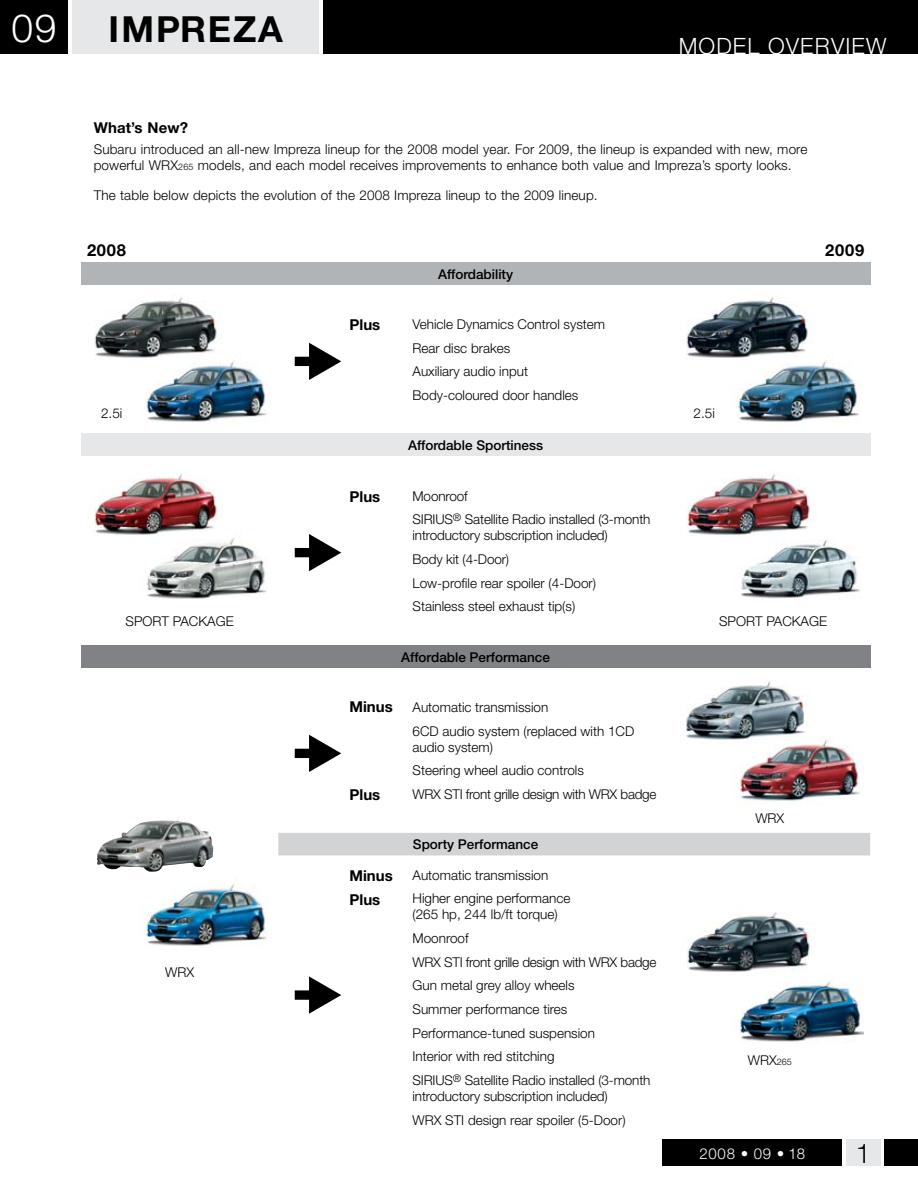
<style>
.page{position:relative;width:918px;height:1188px;background:#fff}
.page>*{position:absolute;margin:0;border:0;box-sizing:border-box;transform-origin:0 0}
.t1{font:300 39px "Helvetica Neue";color:#fff}
.t2{font:700 36px "Helvetica Neue";letter-spacing:.05em;color:#000}
.t3{font:300 27px "Helvetica Neue";color:#000}
.t4{font:300 22.5px "Helvetica Neue";letter-spacing:.05em;color:#fff}
.t5{font:700 16.5px "Helvetica Neue";letter-spacing:.05em;color:#000}
.t6{font:700 15px "Helvetica Neue";color:#000}
.t7{font:300 15px "Helvetica Neue";letter-spacing:.05em;color:#fff}
.t8{font:300 13.5px/23.7px "Helvetica Neue";color:#000}
.t9{font:500 13.5px "Helvetica Neue";color:#000}
.s1{font-size:9px}
</style>
<div class="page">
<div style="left:884px;top:1139px;width:34px;height:27px;background:#000"></div>
<div style="left:846px;top:1139px;width:34px;height:27px;background:#e6e7e8"></div>
<div style="left:663px;top:1139px;width:179px;height:27px;background:#000"></div>
<div style="left:0;top:0;width:68px;height:54px;background:#000"></div>
<div style="left:72px;top:0;width:247px;height:54px;background:#e6e7e8"></div>
<div style="left:323px;top:0;width:595px;height:54px;background:#000"></div>
<div style="left:81px;top:262px;width:789px;height:23px;background:#b1b4b6"></div>
<div style="left:81px;top:434px;width:789px;height:22px;background:#e6e7e8"></div>
<div style="left:81px;top:645px;width:789px;height:23px;background:#808285"></div>
<div style="left:278px;top:833px;width:592px;height:22px;background:#d1d3d4"></div>
<svg style="left:295px;top:976px;width:46px;height:38px"></svg>
<svg style="left:295px;top:534px;width:46px;height:37px"></svg>
<svg style="left:295px;top:343px;width:46px;height:37px"></svg>
<img style="left:144px;top:360px;width:124px;height:62px">
<img style="left:94px;top:297px;width:123px;height:61px">
<svg style="left:295px;top:735px;width:46px;height:37px"></svg>
<img style="left:735px;top:360px;width:125px;height:62px">
<img style="left:686px;top:296px;width:122px;height:63px">
<img style="left:147px;top:537px;width:120px;height:62px">
<img style="left:94px;top:471px;width:124px;height:65px">
<img style="left:741px;top:540px;width:120px;height:59px">
<img style="left:687px;top:474px;width:127px;height:62px">
<img style="left:144px;top:870px;width:123px;height:76px">
<img style="left:133px;top:817px;width:46px;height:11px">
<img style="left:739px;top:740px;width:122px;height:61px">
<img style="left:685px;top:681px;width:131px;height:63px">
<img style="left:740px;top:982px;width:123px;height:60px">
<img style="left:687px;top:912px;width:123px;height:60px">
<h1 class="t1" style="left:11px;top:4px;width:47px">09</h1>
<h2 class="t2" style="left:108px;top:7px;width:176px">IMPREZA</h2>
<h3 class="t4" style="left:679px;top:32px;width:209px">MODEL OVERVIEW</h3>
<p class="t6" style="left:94px;top:119px;width:96px">What’s New?</p>
<p class="t8" style="left:94px;top:141px;width:715px;line-height:16.5px">Subaru introduced an all-new Impreza lineup for the 2008 model year. For 2009, the lineup is expanded with new, more powerful WRX<span class="s1">265</span> models, and each model receives improvements to enhance both value and Impreza’s sporty looks.</p>
<p class="t8" style="left:94px;top:184px;width:505px">The table below depicts the evolution of the 2008 Impreza lineup to the 2009 lineup.</p>
<p class="t5" style="left:87px;top:240px;width:41px">2008</p>
<p class="t5" style="left:825px;top:240px;width:41px">2009</p>
<p class="t9" style="left:438px;top:266px;width:77px">Affordability</p>
<p class="t8" style="left:413px;top:312px;width:194px">Vehicle Dynamics Control system<br>Rear disc brakes<br>Auxiliary audio input<br>Body-coloured door handles</p>
<p class="t9" style="left:408px;top:437px;width:137px">Affordable Sportiness</p>
<p class="t8" style="left:413px;top:484px;width:239px">Moonroof<br>SIRIUS<sup>®</sup> Satellite Radio installed (3-month</p>
<p class="t8" style="left:413px;top:523px;width:197px">introductory subscription included)<br>Body kit (4-Door)<br>Low-profile rear spoiler (4-Door)<br>Stainless steel exhaust tip(s)</p>
<p class="t9" style="left:401px;top:649px;width:150px">Affordable Performance</p>
<p class="t6" style="left:350px;top:316px;width:32px">Plus</p>
<p class="t8" style="left:694px;top:401px;width:23px">2.5i</p>
<p class="t8" style="left:101px;top:401px;width:23px">2.5i</p>
<p class="t6" style="left:350px;top:487px;width:32px">Plus</p>
<p class="t8" style="left:719px;top:609px;width:110px">SPORT PACKAGE</p>
<p class="t8" style="left:126px;top:609px;width:110px">SPORT PACKAGE</p>
<p class="t8" style="left:165px;top:960px;width:30px">WRX</p>
<p class="t6" style="left:350px;top:698px;width:45px">Minus</p>
<p class="t6" style="left:350px;top:785px;width:32px">Plus</p>
<p class="t6" style="left:350px;top:867px;width:45px">Minus</p>
<p class="t6" style="left:350px;top:891px;width:32px">Plus</p>
<p class="t8" style="left:413px;top:695px;width:223px">Automatic transmission<br>6CD audio system (replaced with 1CD</p>
<p class="t8" style="left:413px;top:735px;width:245px">audio system)<br>Steering wheel audio controls<br>WRX STI front grille design with WRX badge</p>
<p class="t9" style="left:413px;top:837px;width:127px">Sporty Performance</p>
<p class="t8" style="left:413px;top:863px;width:159px">Automatic transmission<br>Higher engine performance</p>
<p class="t8" style="left:413px;top:902px;width:245px">(265 hp, 244 lb/ft torque)<br>Moonroof<br>WRX STI front grille design with WRX badge<br>Gun metal grey alloy wheels<br>Summer performance tires<br>Performance-tuned suspension<br>Interior with red stitching<br>SIRIUS<sup>®</sup> Satellite Radio installed (3-month</p>
<p class="t8" style="left:413px;top:1084px;width:215px">introductory subscription included)<br>WRX STI design rear spoiler (5-Door)</p>
<p class="t8" style="left:755px;top:806px;width:30px">WRX</p>
<p class="t8" style="left:748px;top:1049px;width:46px">WRX<span class="s1">265</span></p>
<p class="t7" style="left:699px;top:1145px;width:107px">2008 • 09 • 18</p>
<h3 class="t3" style="left:856px;top:1137px;width:17px">1</h3>
</div>
